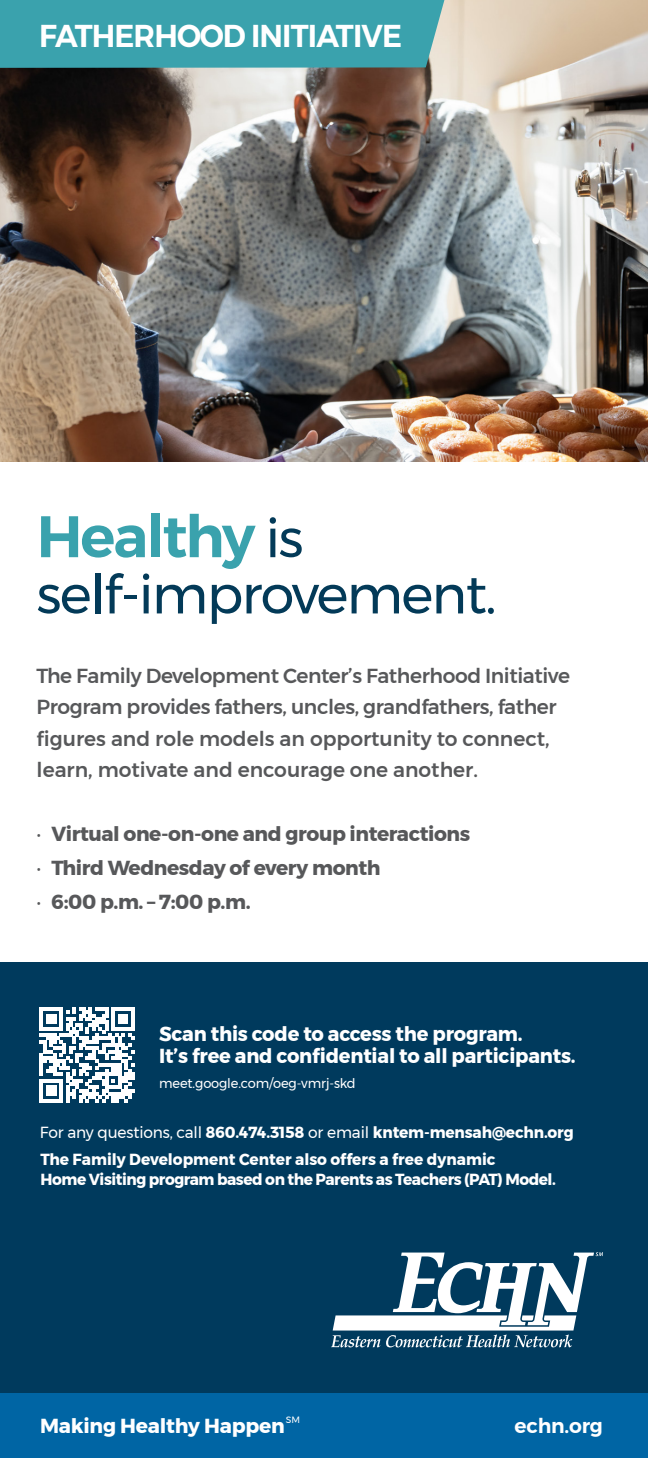
<style>
.page{position:relative;width:648px;height:1458px;background:#fff}
.page>*{position:absolute;margin:0;border:0;box-sizing:border-box;transform-origin:0 0}
.t1{font:600 58.5px "Montserrat";letter-spacing:-.04em;color:#3aa2ad}
.t2{font:54px "Montserrat";letter-spacing:-.03em;color:#033a58}
.t3{font:600 31.5px "Montserrat";letter-spacing:-.03em;color:#fff;scale:.95 1}
.t4{font:500 20.25px/31.5px "Montserrat";letter-spacing:-.02em;color:#57585a}
.t5{font:700 20.25px "Montserrat";letter-spacing:-.02em;color:#57585a}
.t6{font:700 20.25px/22.5px "Montserrat";letter-spacing:-.01em;color:#fff;scale:.96 1}
.t7{font:700 20.25px "Montserrat";letter-spacing:-.01em;color:#fff}
.t8{font:600 20.25px "Montserrat";letter-spacing:-.01em;color:#fff}
.t9{font:700 15.97px/19.1px "Montserrat";letter-spacing:-.03em;color:#fff;scale:.96 1}
.t10{font:700 15.97px "Montserrat";letter-spacing:-.01em;color:#fff;scale:.96 1}
.t11{font:13.5px "Montserrat";letter-spacing:-.01em;color:#fff;scale:.96 1}
.t12{font:9.22px "Montserrat";color:#fff}
.s1{font-weight:400;font-size:54px;color:#033a58}
.s2{font-weight:300}
.s3{font-weight:400}
</style>
<div class="page">
<div style="left:0;top:962px;width:648px;height:496px;background:#003a5d"></div>
<img style="left:0;top:0;width:648px;height:462px">
<div style="left:0;top:0;width:444px;height:68px;background:#3aa2ad"></div>
<div style="left:0;top:1394px;width:648px;height:64px;background:#0065a4"></div>
<svg style="left:40px;top:1007px;width:95px;height:95px"></svg>
<svg style="left:331px;top:1252px;width:272px;height:95px"></svg>
<p class="t3" style="left:39px;top:11px;width:383px">FATHERHOOD INITIATIVE</p>
<p class="t1" style="left:37px;top:490px;width:268px">Healthy <span class="s1">is</span></p>
<p class="t2" style="left:37px;top:553px;width:461px">self-improvement.</p>
<p class="t4" style="left:37px;top:659px;width:535px">The Family Development Center’s Fatherhood Initiative Program provides fathers, uncles, grandfathers, father figures and role models an opportunity to connect, learn, motivate and encourage one another.</p>
<p class="t5" style="left:37px;top:818px;width:435px"><span class="s2">•</span> Virtual one-on-one and group interactions</p>
<p class="t5" style="left:37px;top:852px;width:346px"><span class="s2">•</span> Third Wednesday of every month</p>
<p class="t5" style="left:37px;top:885px;width:216px"><span class="s2">•</span> 6:00 p.m. – 7:00 p.m.</p>
<p class="t6" style="left:159px;top:1023px;width:435px">Scan this code to access the program.<br>It’s free and confidential to all participants.</p>
<p class="t11" style="left:159px;top:1073px;width:206px">meet.google.com/oeg-vmrj-skd</p>
<p class="t10" style="left:40px;top:1119px;width:558px"><span class="s3">For any questions, call</span> 860.474.3158 <span class="s3">or email</span> kntem-mensah@echn.org</p>
<p class="t9" style="left:41px;top:1150px;width:538px">The Family Development Center also offers a free dynamic<br>Home Visiting program based on the Parents as Teachers (PAT) Model.</p>
<p class="t12" style="left:286px;top:1413px;width:16px">SM</p>
<p class="t7" style="left:40px;top:1409px;width:246px">Making Healthy Happen</p>
<p class="t8" style="left:515px;top:1410px;width:90px">echn.org</p>
</div>
